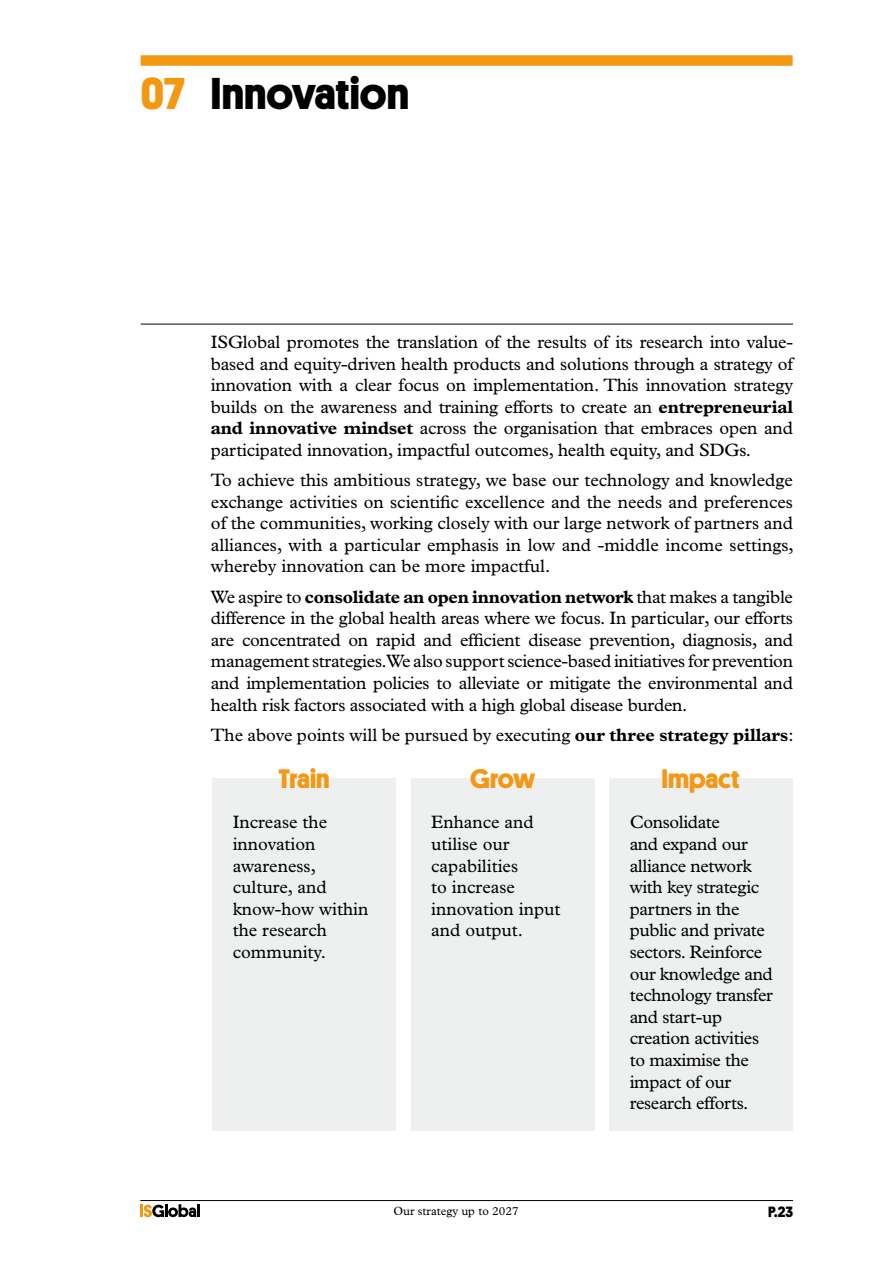
<style>
.page{position:relative;width:893px;height:1263px;background:#fff}
.page>*{position:absolute;margin:0;border:0;box-sizing:border-box;transform-origin:0 0}
._1_titulares{font:700 45px "Platform";color:#000}
._0_num_titulares{font:700 45px "Platform";color:#f49712}
.t1{font:700 27px "Platform";color:#f49712}
.t2{font:18px/21.6px "Plantin";letter-spacing:-.01em;color:#000;text-align:justify}
.t3{font:700 15px "Platform";color:#000}
.t4{font:12px "Plantin";color:#000}
.s1{font-weight:700}
</style>
<div class="page">
<hr style="left:140px;top:1200px;width:653px;height:1px;background:#000">
<svg style="left:140px;top:1204px;width:60px;height:13px"></svg>
<hr style="left:141px;top:324px;width:652px;height:1px;background:#000">
<div style="left:141px;top:55px;width:652px;height:11px;background:#f49712"></div>
<div style="left:213px;top:778px;width:183px;height:353px;background:#eef0f0"></div>
<div style="left:411px;top:778px;width:184px;height:353px;background:#eef0f0"></div>
<div style="left:610px;top:778px;width:183px;height:353px;background:#eef0f0"></div>
<p class="_0_num_titulares" style="left:141px;top:61px;width:47px">07</p>
<p class="_1_titulares" style="left:211px;top:61px;width:200px">Innovation</p>
<p class="t2" style="left:211px;top:331px;width:584px">ISGlobal promotes the translation of the results of its research into value&shy;based and equity-driven health products and solutions through a strategy of innovation with a clear focus on implementation. This innovation strategy builds on the awareness and training efforts to create an <span class="s1">entrepreneurial and innovative mindset</span> across the organisation that embraces open and participated innovation, impactful outcomes, health equity, and SDGs.</p>
<p class="t2" style="left:211px;top:469px;width:584px">To achieve this ambitious strategy, we base our technology and knowledge exchange activities on scientific excellence and the needs and preferences of the communities, working closely with our large network of partners and alliances, with a particular emphasis in low and -middle income settings, whereby innovation can be more impactful.</p>
<p class="t2" style="left:211px;top:585px;width:584px">We aspire to <span class="s1">consolidate an open innovation network</span> that makes a tangible difference in the global health areas where we focus. In particular, our efforts are concentrated on rapid and efficient disease prevention, diagnosis, and management strategies. We also support science-based initiatives for prevention and implementation policies to alleviate or mitigate the environmental and health risk factors associated with a high global disease burden.</p>
<p class="t2" style="left:211px;top:724px;width:584px">The above points will be pursued by executing <span class="s1">our three strategy pillars</span>:</p>
<p class="t1" style="left:278px;top:759px;width:53px">Train</p>
<p class="t1" style="left:470px;top:759px;width:67px">Grow</p>
<p class="t1" style="left:661px;top:759px;width:80px">Impact</p>
<p class="t2" style="left:233px;top:811px;width:137px;text-align:left">Increase the innovation awareness, culture, and know-how within the research community.</p>
<p class="t2" style="left:431px;top:811px;width:131px;text-align:left">Enhance and utilise our capabilities<br>to increase innovation input and output.</p>
<p class="t2" style="left:630px;top:811px;width:145px;text-align:left">Consolidate<br>and expand our alliance network with key strategic partners in the public and private sectors. Reinforce our knowledge and technology transfer and start-up creation activities to maximise the impact of our research efforts.</p>
<p class="t4" style="left:393px;top:1204px;width:127px">Our strategy up to 2027</p>
<p class="t3" style="left:768px;top:1201px;width:26px">P.23</p>
</div>
